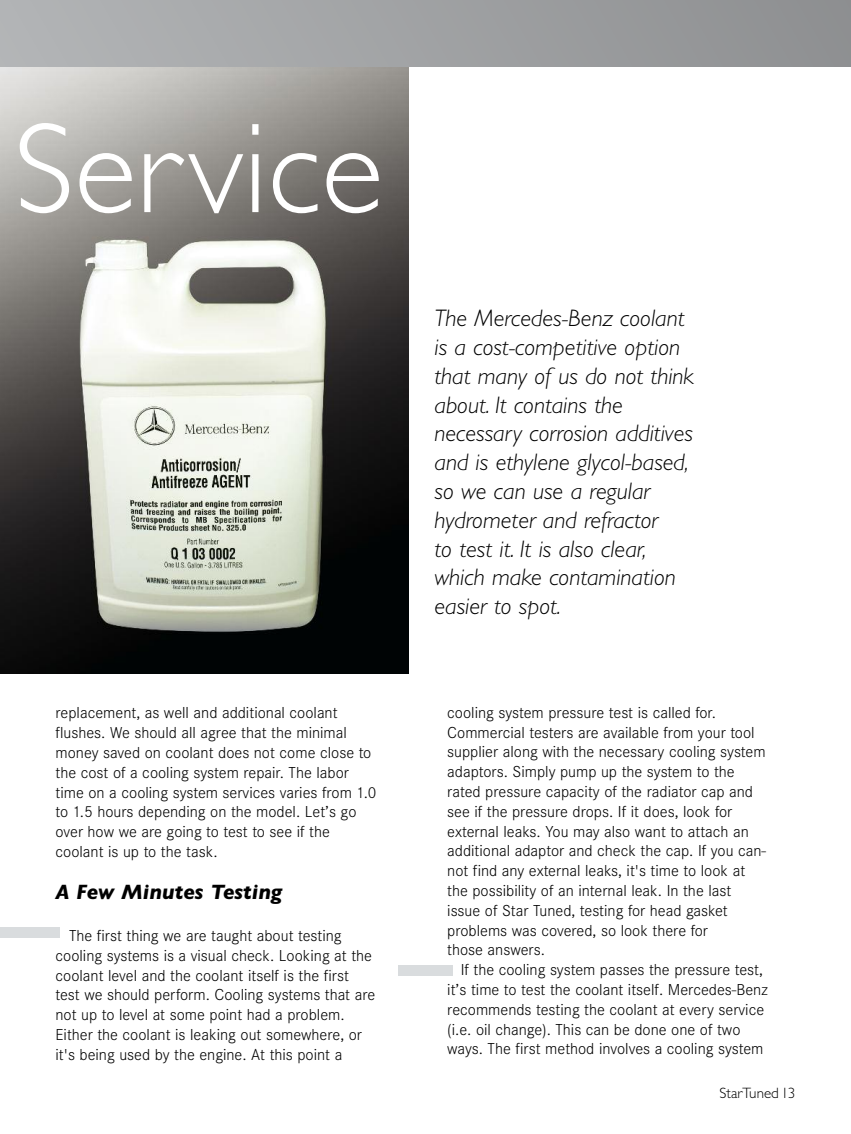
<style>
.page{position:relative;width:851px;height:1134px;background:#fff}
.page>*{position:absolute;margin:0;border:0;box-sizing:border-box;transform-origin:0 0}
.t1{font:300 129px "Gill Sans";color:#fff}
.t2{font:italic 300 24px/28.8px "Gill Sans";color:#000}
.t3{font:italic 700 21px "Gill Sans";color:#000}
.t4{font:300 16.5px/19.8px "Corporate S";color:#000}
.t5{font:300 15px "Gill Sans";color:#000}
</style>
<div class="page">
<img style="left:0;top:66px;width:408px;height:608px">
<div style="left:398px;top:965px;width:54px;height:11px;background:#d9dcde"></div>
<div style="left:0;top:927px;width:59px;height:11px;background:#d9dcde"></div>
<div style="left:0;top:0;width:850px;height:66px;background:linear-gradient(to right,#b3b5b7,#8e8f91)"></div>
<h1 class="t1" style="left:14px;top:92px;width:371px">Service</h1>
<p class="t4" style="left:55px;top:703px;width:322px">replacement, as well and additional coolant flushes. We should all agree that the minimal money saved on coolant does not come close to the cost of a cooling system repair. The labor time on a cooling system services varies from 1.0 to 1.5 hours depending on the model. Let’s go over how we are going to test to see if the coolant is up to the task.</p>
<p class="t3" style="left:56px;top:879px;width:228px">A Few Minutes Testing</p>
<p class="t4" style="left:55px;top:925px;width:321px;text-indent:14px">The first thing we are taught about testing cooling systems is a visual check. Looking at the coolant level and the coolant itself is the first test we should perform. Cooling systems that are not up to level at some point had a problem.<br>Either the coolant is leaking out somewhere, or it's being used by the engine. At this point a</p>
<p class="t2" style="left:434px;top:303px;width:261px">The Mercedes-Benz coolant is a cost-competitive option that many of us do not think about. It contains the necessary corrosion additives and is ethylene glycol-based, so we can use a regular hydrometer and refractor<br>to test it. It is also clear, which make contamination easier to spot.</p>
<p class="t4" style="left:447px;top:702px;width:320px">cooling system pressure test is called for.<br>Commercial testers are available from your tool supplier along with the necessary cooling system adaptors. Simply pump up the system to the rated pressure capacity of the radiator cap and see if the pressure drops. If it does, look for external leaks. You may also want to attach an additional adaptor and check the cap. If you can&shy;not find any external leaks, it's time to look at the possibility of an internal leak. In the last issue of Star Tuned, testing for head gasket problems was covered, so look there for<br>those answers.</p>
<p class="t4" style="left:447px;top:960px;width:322px;text-indent:14px">If the cooling system passes the pressure test, it’s time to test the coolant itself. Mercedes-Benz recommends testing the coolant at every service (i.e. oil change). This can be done one of two ways. The first method involves a cooling system</p>
<p class="t5" style="left:719px;top:1085px;width:77px">StarTuned 13</p>
</div>
